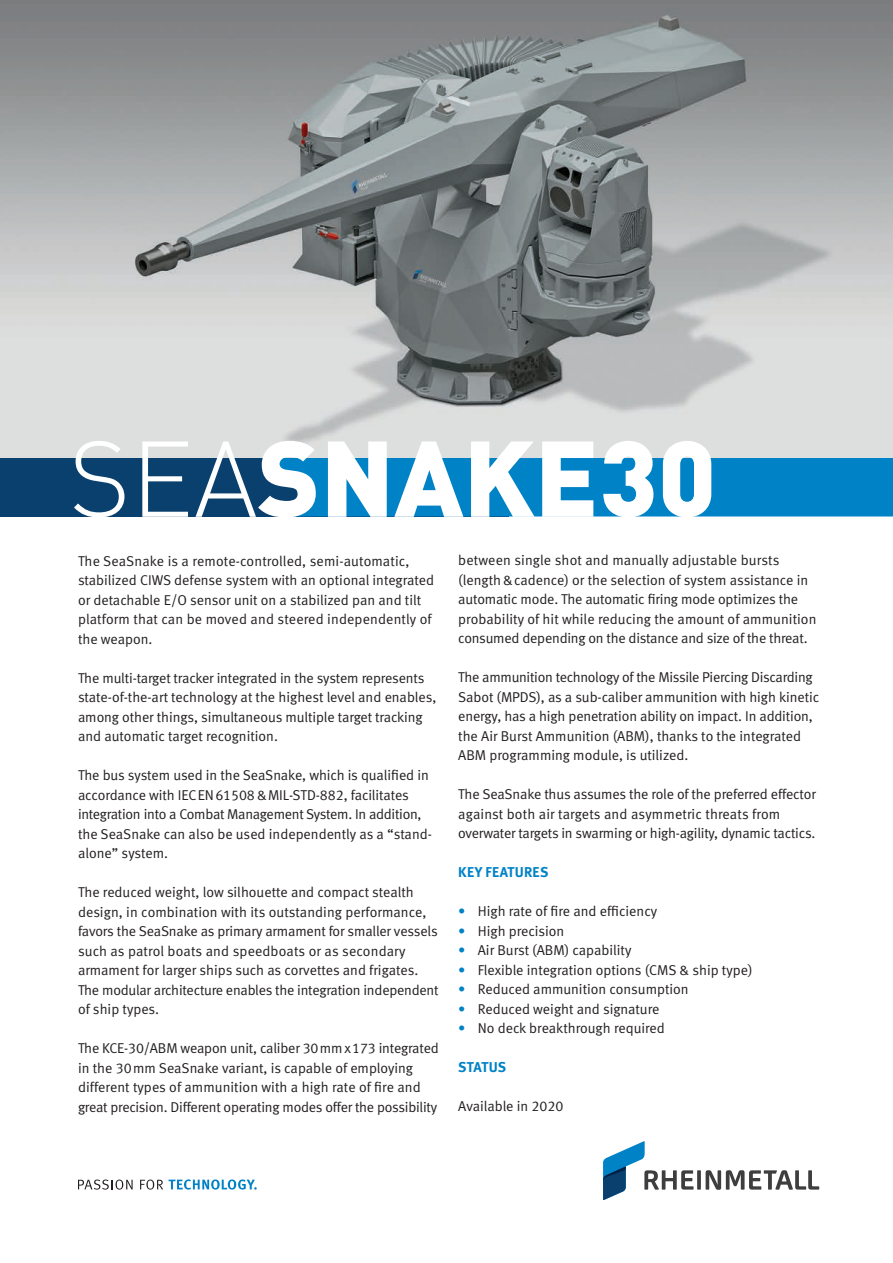
<style>
.page{position:relative;width:893px;height:1263px;background:#fff}
.page>*{position:absolute;margin:0;border:0;box-sizing:border-box;transform-origin:0 0}
.t1{font:900 105.75px "DIN";color:#fff}
.t2{font:14.25px/19.5px "Meta Normal LF";letter-spacing:-.005em;color:#231f20}
.t3{font:14.25px "Meta Bold LF";letter-spacing:.02em;color:#0082c7}
.s1{font-weight:300}
.s2{color:#0082c7}
</style>
<div class="page">
<img style="left:0;top:0;width:893px;height:458px">
<div style="left:0;top:458px;width:508px;height:58px;background:#09406e"></div>
<div style="left:279px;top:458px;width:614px;height:58px;background:#0082c7"></div>
<svg style="left:603px;top:1141px;width:216px;height:59px"></svg>
<svg style="left:78px;top:1179px;width:55px;height:10px"></svg>
<svg style="left:140px;top:1179px;width:23px;height:10px"></svg>
<svg style="left:169px;top:1179px;width:88px;height:11px"></svg>
<h1 class="t1" style="left:69px;top:408px;width:649px"><span class="s1">SEA</span>SNAKE30</h1>
<p class="t2" style="left:78px;top:551px;width:358px">The SeaSnake is a remote-controlled, semi-automatic, stabilized CIWS defense system with an optional integrated or detachable E/O sensor unit on a stabilized pan and tilt platform that can be moved and steered independently of the weapon.</p>
<p class="t2" style="left:78px;top:668px;width:360px">The multi-target tracker integrated in the system represents state-of-the-art technology at the highest level and enables, among other things, simultaneous multiple target tracking and automatic target recognition.</p>
<p class="t2" style="left:78px;top:765px;width:355px">The bus system used in the SeaSnake, which is qualified in accordance with IECEN61508 &amp;MIL-STD-882, facilitates integration into a Combat Management System. In addition, the SeaSnake can also be used independently as a “stand&shy;alone” system.</p>
<p class="t2" style="left:78px;top:882px;width:362px">The reduced weight, low silhouette and compact stealth design, in combination with its outstanding performance, favors the SeaSnake as primary armament for smaller vessels such as patrol boats and speedboats or as secondary armament for larger ships such as corvettes and frigates.<br>The modular architecture enables the integration independent of ship types.</p>
<p class="t2" style="left:78px;top:1038px;width:362px">The KCE-30/ABM weapon unit, caliber 30mm x173 integrated in the 30mm SeaSnake variant, is capable of employing different types of ammunition with a high rate of fire and great precision. Different operating modes offer the possibility</p>
<p class="t2" style="left:458px;top:551px;width:360px">between single shot and manually adjustable bursts (length &amp;cadence) or the selection of system assistance in automatic mode. The automatic firing mode optimizes the probability of hit while reducing the amount of ammunition consumed depending on the distance and size of the threat.</p>
<p class="t2" style="left:458px;top:668px;width:362px">The ammunition technology of the Missile Piercing Discarding Sabot (MPDS), as a sub-caliber ammunition with high kinetic energy, has a high penetration ability on impact. In addition, the Air Burst Ammunition (ABM), thanks to the integrated ABM programming module, is utilized.</p>
<p class="t2" style="left:458px;top:784px;width:359px">The SeaSnake thus assumes the role of the preferred effector against both air targets and asymmetric threats from overwater targets in swarming or high-agility, dynamic tactics.</p>
<p class="t3" style="left:458px;top:864px;width:92px">KEY FEATURES</p>
<p class="t2" style="left:458px;top:901px;width:200px"><span class="s2">•</span> High rate of fire and efficiency</p>
<p class="t2" style="left:458px;top:921px;width:107px"><span class="s2">•</span> High precision</p>
<p class="t2" style="left:458px;top:940px;width:175px"><span class="s2">•</span> Air Burst (ABM) capability</p>
<p class="t2" style="left:458px;top:960px;width:296px"><span class="s2">•</span> Flexible integration options (CMS &amp; ship type)</p>
<p class="t2" style="left:458px;top:979px;width:232px"><span class="s2">•</span> Reduced ammunition consumption</p>
<p class="t2" style="left:458px;top:999px;width:203px"><span class="s2">•</span> Reduced weight and signature</p>
<p class="t2" style="left:458px;top:1018px;width:208px"><span class="s2">•</span> No deck breakthrough required</p>
<p class="t3" style="left:458px;top:1059px;width:49px">STATUS</p>
<p class="t2" style="left:458px;top:1096px;width:107px">Available in 2020</p>
</div>
